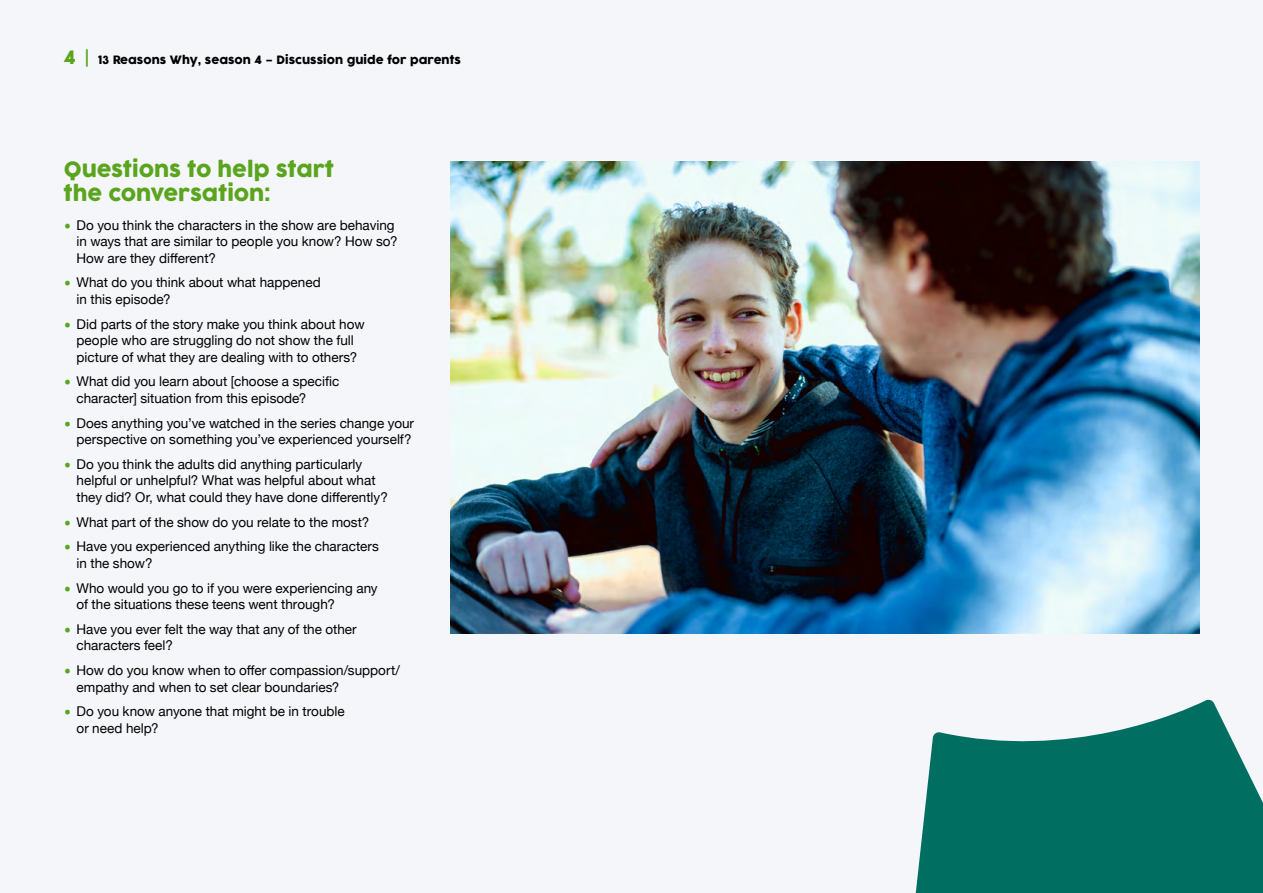
<style>
.page{position:relative;width:1263px;height:893px;background:#f5f6f9}
.page>*{position:absolute;margin:0;border:0;box-sizing:border-box;transform-origin:0 0}
.t1{font:21px/24px "Cocogoose";letter-spacing:-.005em;color:#5aa51d}
.t2{font:13.5px/16.5px "Helvetica Neue";color:#000}
.t3{font:11.25px "Cocogoose";color:#000}
.s1{font-size:18px;color:#5aa51d}
.s2{font-weight:300;font-size:18px;color:#5aa51d}
.s3{color:#5aa51d}
</style>
<div class="page">
<svg style="left:915px;top:699px;width:348px;height:194px;fill:#006f62"></svg>
<img style="left:451px;top:162px;width:748px;height:472px">
<p class="t3" style="left:64px;top:52px;width:399px"><span class="s1">4</span> <span class="s2">|</span> 13 Reasons Why, season 4 – Discussion guide for parents</p>
<h1 class="t1" style="left:64px;top:158px;width:272px">Questions to help start the conversation:</h1>
<p class="t2" style="left:77px;top:217px;width:322px;text-indent:-13px"><span class="s3">࡟</span> Do you think the characters in the show are behaving in ways that are similar to people you know? How so?<br>How are they different?</p>
<p class="t2" style="left:77px;top:275px;width:246px;text-indent:-13px"><span class="s3">࡟</span> What do you think about what happened in this episode?</p>
<p class="t2" style="left:64px;top:316px;width:302px;text-align:center"><span class="s3">࡟</span> Did parts of the story make you think about how people who are struggling do not show the full picture of what they are dealing with to others?</p>
<p class="t2" style="left:77px;top:374px;width:264px;text-indent:-13px"><span class="s3">࡟</span> What did you learn about [choose a specific character] situation from this episode?</p>
<p class="t2" style="left:64px;top:415px;width:352px;text-align:right"><span class="s3">࡟</span> Does anything you’ve watched in the series change your perspective on something you’ve experienced yourself?</p>
<p class="t2" style="left:77px;top:457px;width:313px;text-indent:-13px"><span class="s3">࡟</span> Do you think the adults did anything particularly helpful or unhelpful? What was helpful about what they did? Or, what could they have done differently?</p>
<p class="t2" style="left:64px;top:510px;width:317px;line-height:24.8px"><span class="s3">࡟</span> What part of the show do you relate to the most? <span class="s3">࡟</span> Have you experienced anything like the characters</p>
<p class="t2" style="left:64px;top:551px;width:315px;line-height:24.8px;text-indent:13px">in the show?<br><span class="s3">࡟</span> Who would you go to if you were experiencing any</p>
<p class="t2" style="left:64px;top:593px;width:294px;line-height:24.8px;text-indent:13px">of the situations these teens went through?<br><span class="s3">࡟</span> Have you ever felt the way that any of the other</p>
<p class="t2" style="left:64px;top:634px;width:338px;line-height:24.8px;text-indent:13px">characters feel?<br><span class="s3">࡟</span> How do you know when to offer compassion/support/</p>
<p class="t2" style="left:64px;top:675px;width:282px;line-height:24.8px;text-align:center">empathy and when to set clear boundaries?<br><span class="s3">࡟</span> Do you know anyone that might be in trouble</p>
<p class="t2" style="left:77px;top:721px;width:84px">or need help?</p>
</div>
